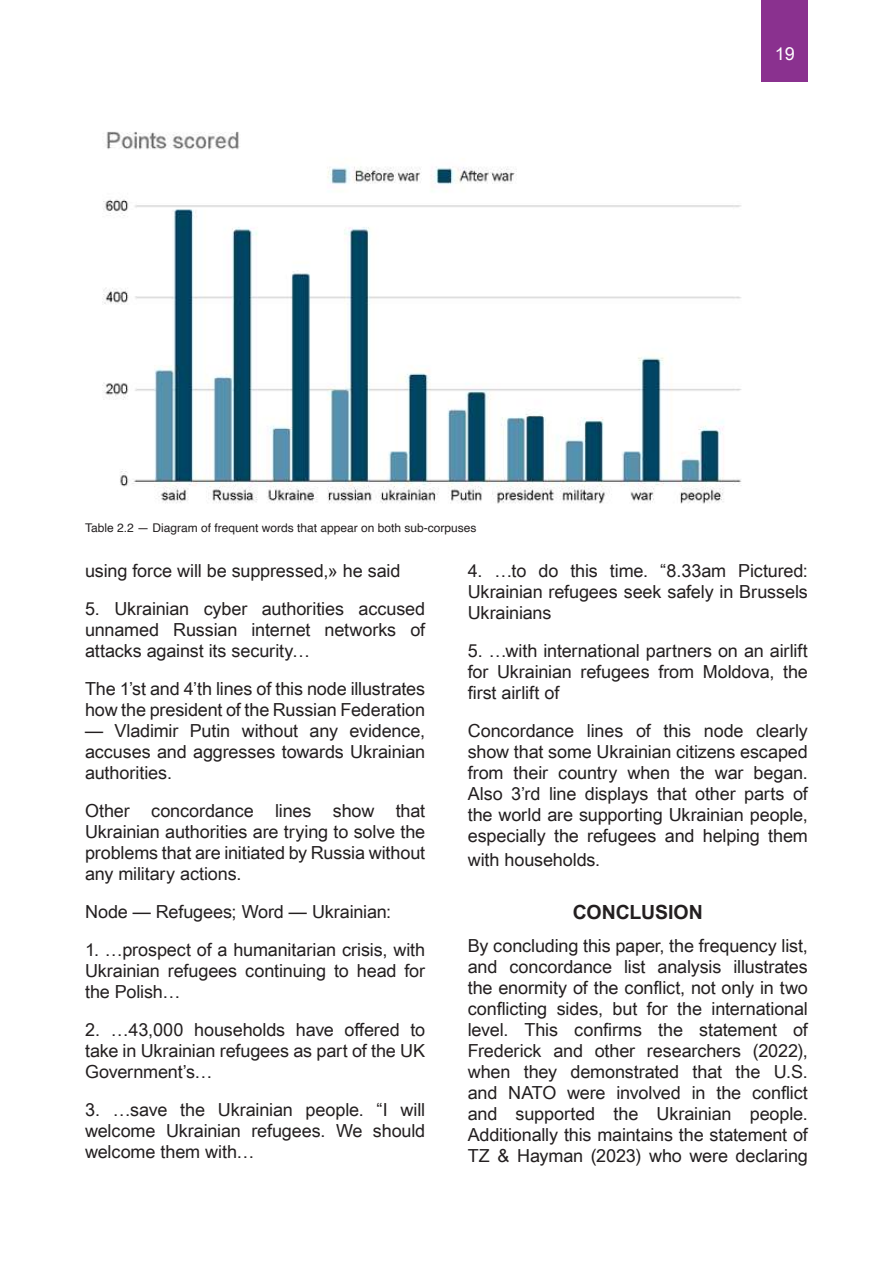
<style>
.page{position:relative;width:893px;height:1263px;background:#fff}
.page>*{position:absolute;margin:0;border:0;box-sizing:border-box;transform-origin:0 0}
.t1{font:700 19.5px "Arial Unicode MS";letter-spacing:-.005em;color:#231f20}
.t2{font:18px/21px "Arial Unicode MS";letter-spacing:-.01em;color:#231f20;text-align:justify}
.t3{font:18px "Arial Unicode MS";color:#fff}
.t4{font:12px "Helvetica";color:#231f20}
</style>
<div class="page">
<div style="left:761px;top:0;width:47px;height:81px;background:#8a318f"></div>
<img style="left:102px;top:131px;width:640px;height:373px">
<p class="t4" style="left:85px;top:519px;width:393px">Table 2.2 — Diagram of frequent words that appear on both sub-corpuses</p>
<p class="t3" style="left:775px;top:40px;width:22px">19</p>
<p class="t2" style="left:85px;top:560px;width:317px">using force will be suppressed,» he said</p>
<p class="t2" style="left:85px;top:598px;width:342px">5. Ukrainian cyber authorities accused unnamed Russian internet networks of attacks against its security…</p>
<p class="t2" style="left:85px;top:678px;width:342px">The 1’st and 4’th lines of this node illustrates how the president of the Russian Federation</p>
<p class="t2" style="left:85px;top:720px;width:342px">— Vladimir Putin without any evidence, accuses and aggresses towards Ukrainian authorities.</p>
<p class="t2" style="left:85px;top:800px;width:342px">Other concordance lines show that Ukrainian authorities are trying to solve the problems that are initiated by Russia without any military actions.</p>
<p class="t2" style="left:85px;top:901px;width:308px">Node — Refugees; Word — Ukrainian:</p>
<p class="t2" style="left:85px;top:939px;width:342px">1. …prospect of a humanitarian crisis, with Ukrainian refugees continuing to head for the Polish…</p>
<p class="t2" style="left:85px;top:1019px;width:342px">2. …43,000 households have offered to take in Ukrainian refugees as part of the UK Government’s…</p>
<p class="t2" style="left:85px;top:1099px;width:342px">3. …save the Ukrainian people. “I will welcome Ukrainian refugees. We should welcome them with…</p>
<p class="t2" style="left:468px;top:560px;width:342px">4. …to do this time. “8.33am Pictured:<br>Ukrainian refugees seek safely in Brussels Ukrainians</p>
<p class="t2" style="left:468px;top:640px;width:342px">5. …with international partners on an airlift for Ukrainian refugees from Moldova, the first airlift of</p>
<p class="t2" style="left:468px;top:720px;width:342px">Concordance lines of this node clearly show that some Ukrainian citizens escaped from their country when the war began.<br>Also 3’rd line displays that other parts of the world are supporting Ukrainian people, especially the refugees and helping them</p>
<p class="t2" style="left:468px;top:848px;width:134px">with households.</p>
<p class="t1" style="left:573px;top:897px;width:132px">CONCLUSION</p>
<p class="t2" style="left:468px;top:935px;width:342px">By concluding this paper, the frequency list, and concordance list analysis illustrates the enormity of the conflict, not only in two conflicting sides, but for the international level. This confirms the statement of Frederick and other researchers (2022), when they demonstrated that the U.S. and NATO were involved in the conflict and supported the Ukrainian people.<br>Additionally this maintains the statement of TZ &amp; Hayman (2023) who were declaring</p>
</div>
